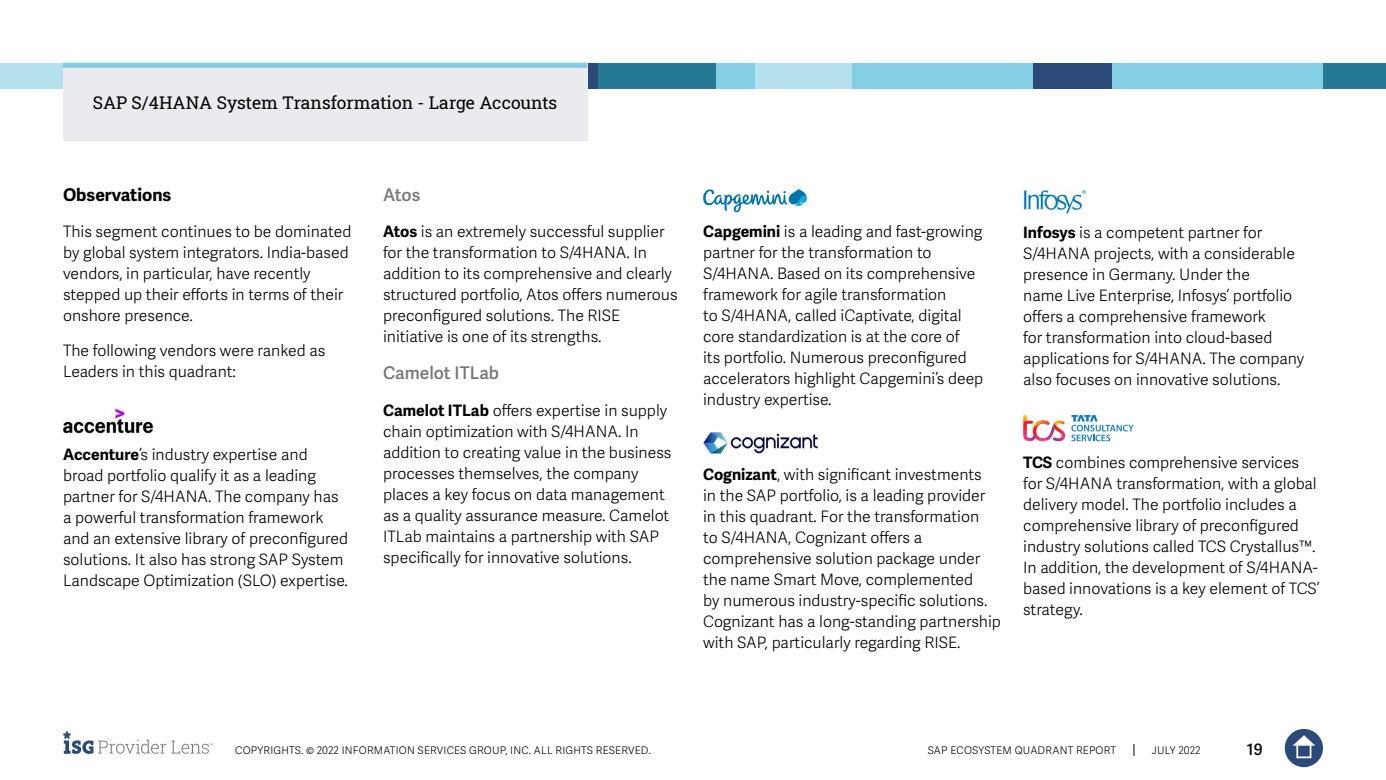
<style>
.page{position:relative;width:1386px;height:780px;background:#fff}
.page>*{position:absolute;margin:0;border:0;box-sizing:border-box;transform-origin:0 0}
.t1{font:17.5px "Roboto Slab ISG P Regular";color:#000}
.t2{font:600 17.5px "Adelle Sans";color:#75787b}
.t3{font:700 17.5px "Adelle Sans";color:#000}
.t4{font:300 15.75px/21px "Adelle Sans";color:#000}
.t5{font:600 15.75px "Adelle Sans";color:#000}
.t6{font:300 10.5px "Adelle Sans";letter-spacing:.02em;color:#000}
.s1{font-weight:700;color:#000101}
</style>
<div class="page">
<svg style="left:1133px;top:744px;width:1px;height:12px"></svg>
<div style="left:1285px;top:729px;width:38px;height:38px;background:#2b4a79;border-radius:50%"></div>
<svg style="left:1293px;top:735px;width:22px;height:10px"></svg>
<div style="left:1296px;top:743px;width:15px;height:15px;border:2px solid #fff"></div>
<svg style="left:63px;top:731px;width:150px;height:23px"></svg>
<div style="left:1047px;top:63px;width:276px;height:26px;background:#84cee3"></div>
<div style="left:0;top:63px;width:158px;height:26px;background:#b4e1ed"></div>
<div style="left:850px;top:63px;width:184px;height:26px;background:#84cee3"></div>
<div style="left:1323px;top:63px;width:63px;height:26px;background:#257992"></div>
<div style="left:1033px;top:63px;width:79px;height:26px;background:#2b4a79"></div>
<div style="left:754px;top:63px;width:98px;height:26px;background:#b4e1ed"></div>
<div style="left:598px;top:63px;width:157px;height:26px;background:#84cee3"></div>
<div style="left:598px;top:63px;width:118px;height:26px;background:#257992"></div>
<div style="left:379px;top:63px;width:219px;height:26px;background:#2b4a79"></div>
<img style="left:63px;top:408px;width:90px;height:25px">
<svg style="left:703px;top:189px;width:104px;height:23px"></svg>
<img style="left:703px;top:432px;width:115px;height:22px">
<img style="left:1023px;top:189px;width:64px;height:25px">
<svg style="left:1071px;top:415px;width:63px;height:26px"></svg>
<svg style="left:1023px;top:415px;width:42px;height:26px"></svg>
<div style="left:63px;top:63px;width:524px;height:78px;background:#e9ebee"></div>
<div style="left:63px;top:63px;width:524px;height:5px;background:#84cee3"></div>
<p class="t1" style="left:93px;top:91px;width:466px">SAP S/4HANA System Transformation - Large Accounts</p>
<p class="t3" style="left:63px;top:184px;width:110px">Observations</p>
<p class="t4" style="left:63px;top:222px;width:290px">This segment continues to be dominated by global system integrators. India-based vendors, in particular, have recently stepped up their efforts in terms of their onshore presence.</p>
<p class="t4" style="left:63px;top:341px;width:264px">The following vendors were ranked as<br>Leaders in this quadrant:</p>
<p class="t4" style="left:63px;top:444px;width:287px"><span class="s1">Accenture</span>’s industry expertise and broad portfolio qualify it as a leading partner for S/4HANA. The company has a powerful transformation framework and an extensive library of preconfigured solutions. It also has strong SAP System Landscape Optimization (SLO) expertise.</p>
<p class="t2" style="left:383px;top:184px;width:39px">Atos</p>
<p class="t4" style="left:383px;top:222px;width:296px"><span class="s1">Atos</span> is an extremely successful supplier for the transformation to S/4HANA. In addition to its comprehensive and clearly structured portfolio, Atos offers numerous preconfigured solutions. The RISE initiative is one of its strengths.</p>
<p class="t2" style="left:383px;top:363px;width:118px">Camelot ITLab</p>
<p class="t4" style="left:383px;top:400px;width:290px"><span class="s1">Camelot ITLab</span> offers expertise in supply chain optimization with S/4HANA. In addition to creating value in the business processes themselves, the company places a key focus on data management as a quality assurance measure. Camelot ITLab maintains a partnership with SAP specifically for innovative solutions.</p>
<p class="t4" style="left:703px;top:221px;width:282px"><span class="s1">Capgemini</span> is a leading and fast-growing partner for the transformation to S/4HANA. Based on its comprehensive framework for agile transformation<br>to S/4HANA, called iCaptivate, digital core standardization is at the core of<br>its portfolio. Numerous preconfigured accelerators highlight Capgemini’s deep industry expertise.</p>
<p class="t4" style="left:703px;top:464px;width:299px"><span class="s1">Cognizant</span>, with significant investments<br>in the SAP portfolio, is a leading provider in this quadrant. For the transformation<br>to S/4HANA, Cognizant offers a comprehensive solution package under the name Smart Move, complemented<br>by numerous industry-specific solutions.<br>Cognizant has a long-standing partnership with SAP, particularly regarding RISE.</p>
<p class="t4" style="left:1023px;top:223px;width:283px"><span class="s1">Infosys</span> is a competent partner for S/4HANA projects, with a considerable presence in Germany. Under the<br>name Live Enterprise, Infosys’ portfolio offers a comprehensive framework<br>for transformation into cloud-based applications for S/4HANA. The company also focuses on innovative solutions.</p>
<p class="t4" style="left:1023px;top:452px;width:298px"><span class="s1">TCS</span> combines comprehensive services for S/4HANA transformation, with a global delivery model. The portfolio includes a comprehensive library of preconfigured industry solutions called TCS Crystallus™.<br>In addition, the development of S/4HANA&shy;based innovations is a key element of TCS’ strategy.</p>
<p class="t6" style="left:235px;top:744px;width:417px">COPYRIGHTS. © 2022 INFORMATION SERVICES GROUP, INC. ALL RIGHTS RESERVED.</p>
<p class="t6" style="left:928px;top:744px;width:190px">SAP ECOSYSTEM QUADRANT REPORT</p>
<p class="t6" style="left:1152px;top:744px;width:50px">JULY 2022</p>
<p class="t5" style="left:1247px;top:740px;width:18px">19</p>
</div>
